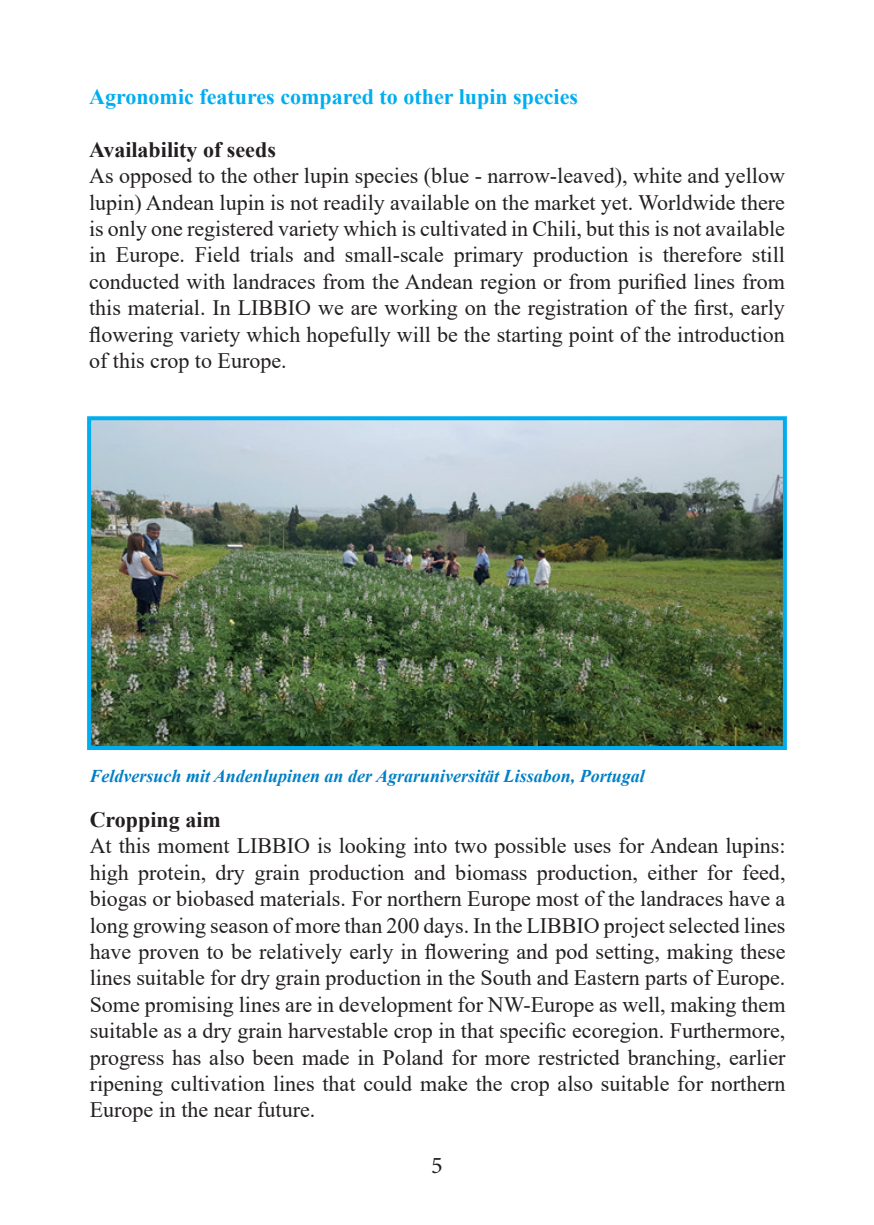
<style>
.page{position:relative;width:874px;height:1225px;background:#fff}
.page>*{position:absolute;margin:0;border:0;box-sizing:border-box;transform-origin:0 0}
.t1{font:24px "Minion Pro";color:#231f20}
.t2{font:22px/26.4px "Times New Roman";color:#231f20;text-align:justify}
.t3{font:700 22px "Times New Roman";color:#00aeef}
.t4{font:700 22px "Times New Roman";color:#231f20}
.t5{font:italic 700 18px "Times New Roman";color:#007fc6}
</style>
<div class="page">
<img style="left:92px;top:421px;width:689px;height:324px">
<div style="left:87px;top:416px;width:699px;height:334px;border:4px solid #00aeef"></div>
<p class="t3" style="left:89px;top:81px;width:490px">Agronomic features compared to other lupin species</p>
<p class="t4" style="left:89px;top:133px;width:188px">Availability of seeds</p>
<p class="t2" style="left:89px;top:162px;width:697px">As opposed to the other lupin species (blue - narrow-leaved), white and yellow lupin) Andean lupin is not readily available on the market yet. Worldwide there is only one registered variety which is cultivated in Chili, but this is not available in Europe. Field trials and small-scale primary production is therefore still conducted with landraces from the Andean region or from purified lines from this material. In LIBBIO we are working on the registration of the first, early flowering variety which hopefully will be the starting point of the introduction of this crop to Europe.</p>
<p class="t5" style="left:89px;top:763px;width:556px">Feldversuch mit Andenlupinen an der Agraruniversität Lissabon, Portugal</p>
<p class="t4" style="left:90px;top:803px;width:133px">Cropping aim</p>
<p class="t2" style="left:90px;top:832px;width:697px">At this moment LIBBIO is looking into two possible uses for Andean lupins: high protein, dry grain production and biomass production, either for feed, biogas or biobased materials. For northern Europe most of the landraces have a long growing season of more than 200 days. In the LIBBIO project selected lines have proven to be relatively early in flowering and pod setting, making these lines suitable for dry grain production in the South and Eastern parts of Europe.<br>Some promising lines are in development for NW-Europe as well, making them suitable as a dry grain harvestable crop in that specific ecoregion. Furthermore, progress has also been made in Poland for more restricted branching, earlier ripening cultivation lines that could make the crop also suitable for northern Europe in the near future.</p>
<p class="t1" style="left:431px;top:1149px;width:13px">5</p>
</div>
